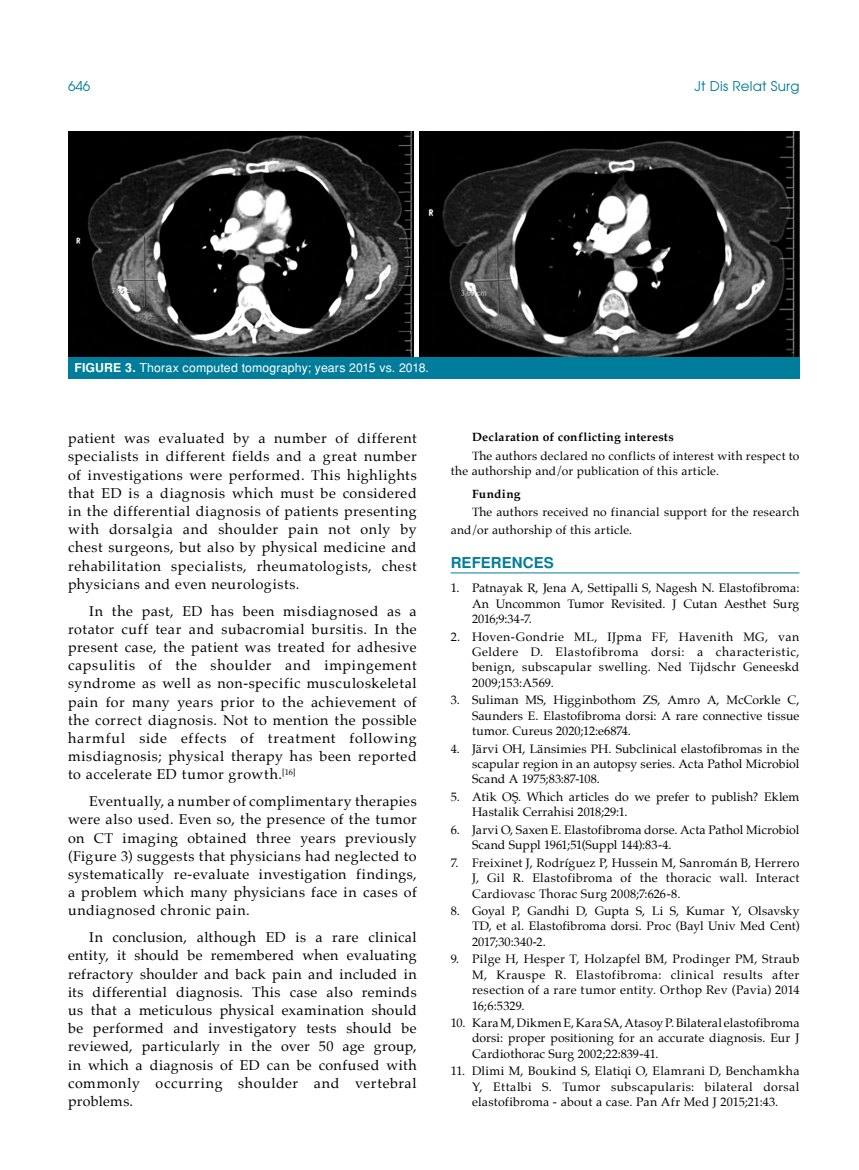
<style>
.page{position:relative;width:859px;height:1170px;background:#fff}
.page>*{position:absolute;margin:0;border:0;box-sizing:border-box;transform-origin:0 0}
.t1{font:700 15px "Helvetica Tr";letter-spacing:.005em;color:#007d9a}
.t2{font:14.25px/18.1px "Palatino";letter-spacing:.04em;color:#000;text-align:justify}
.t3{font:13.5px "Avant Garde Tr";letter-spacing:.015em;color:#007d9a}
.t4{font:12.3px/15.5px "Palatino";letter-spacing:.01em;color:#000;text-align:justify}
.t5{font:12.3px "Helvetica Normal Tr";letter-spacing:.01em;color:#fff}
.t6{font:12px/14.5px "Palatino";letter-spacing:.02em;color:#000}
.t7{font:700 12px "Palatino";letter-spacing:.025em;color:#000}
.s1{font-family:"Helvetica Tr";font-weight:700}
</style>
<div class="page">
<hr style="left:451px;top:572px;width:348px;height:1px;background:#007d9a">
<img style="left:68px;top:132px;width:731px;height:225px">
<div style="left:414px;top:131px;width:5px;height:228px;background:#fff"></div>
<div style="left:68px;top:357px;width:731px;height:21px;background:#007d9a"></div>
<p class="t3" style="left:68px;top:77px;width:24px">646</p>
<p class="t3" style="left:694px;top:77px;width:106px">Jt Dis Relat Surg</p>
<p class="t5" style="left:74px;top:360px;width:356px"><span class="s1">FIGURE 3.</span> Thorax computed tomography; years 2015 vs. 2018.</p>
<p class="t2" style="left:68px;top:429px;width:350px">patient was evaluated by a number of different specialists in different fields and a great number of investigations were performed. This highlights that ED is a diagnosis which must be considered in the differential diagnosis of patients presenting with dorsalgia and shoulder pain not only by chest surgeons, but also by physical medicine and rehabilitation specialists, rheumatologists, chest physicians and even neurologists.</p>
<p class="t2" style="left:68px;top:601px;width:350px;text-indent:21px">In the past, ED has been misdiagnosed as a rotator cuff tear and subacromial bursitis. In the present case, the patient was treated for adhesive capsulitis of the shoulder and impingement syndrome as well as non-specific musculoskeletal pain for many years prior to the achievement of the correct diagnosis. Not to mention the possible harmful side effects of treatment following misdiagnosis; physical therapy has been reported to accelerate ED tumor growth.<sup>[16]</sup></p>
<p class="t2" style="left:68px;top:792px;width:350px;text-indent:21px">Eventually, a number of complimentary therapies were also used. Even so, the presence of the tumor on CT imaging obtained three years previously (Figure 3) suggests that physicians had neglected to systematically re-evaluate investigation findings, a problem which many physicians face in cases of undiagnosed chronic pain.</p>
<p class="t2" style="left:68px;top:928px;width:350px;text-indent:21px">In conclusion, although ED is a rare clinical entity, it should be remembered when evaluating refractory shoulder and back pain and included in its differential diagnosis. This case also reminds us that a meticulous physical examination should be performed and investigatory tests should be reviewed, particularly in the over 50 age group, in which a diagnosis of ED can be confused with commonly occurring shoulder and vertebral problems.</p>
<p class="t7" style="left:472px;top:427px;width:203px">Declaration of conflicting interests</p>
<p class="t6" style="left:451px;top:448px;width:350px;text-indent:21px">The authors declared no conflicts of interest with respect to the authorship and/or publication of this article.</p>
<p class="t7" style="left:472px;top:483px;width:50px">Funding</p>
<p class="t6" style="left:451px;top:503px;width:350px;line-height:18.1px;text-indent:21px">The authors received no financial support for the research and/or authorship of this article.</p>
<p class="t1" style="left:451px;top:554px;width:104px">REFERENCES</p>
<p class="t4" style="left:472px;top:580px;width:329px;text-indent:-21px">1. Patnayak R, Jena A, Settipalli S, Nagesh N. Elastofibroma:<br>An Uncommon Tumor Revisited. J Cutan Aesthet Surg 2016;9:34-7.</p>
<p class="t4" style="left:472px;top:628px;width:329px;text-indent:-21px">2. Hoven-Gondrie ML, IJpma FF, Havenith MG, van Geldere D. Elastofibroma dorsi: a characteristic, benign, subscapular swelling. Ned Tijdschr Geneeskd 2009;153:A569.</p>
<p class="t4" style="left:472px;top:692px;width:329px;text-indent:-21px">3. Suliman MS, Higginbothom ZS, Amro A, McCorkle C, Saunders E. Elastofibroma dorsi: A rare connective tissue tumor. Cureus 2020;12:e6874.</p>
<p class="t4" style="left:472px;top:740px;width:329px;text-indent:-21px">4. Järvi OH, Länsimies PH. Subclinical elastofibromas in the scapular region in an autopsy series. Acta Pathol Microbiol Scand A 1975;83:87-108.</p>
<p class="t4" style="left:472px;top:788px;width:329px;text-indent:-21px">5. Atik OŞ. Which articles do we prefer to publish? Eklem<br>Hastalik Cerrahisi 2018;29:1.</p>
<p class="t4" style="left:472px;top:821px;width:329px;text-indent:-21px">6. Jarvi O, Saxen E. Elastofibroma dorse. Acta Pathol Microbiol<br>Scand Suppl 1961;51(Suppl 144):83-4.</p>
<p class="t4" style="left:472px;top:854px;width:329px;text-indent:-21px">7. Freixinet J, Rodríguez P, Hussein M, Sanromán B, Herrero J, Gil R. Elastofibroma of the thoracic wall. Interact Cardiovasc Thorac Surg 2008;7:626-8.</p>
<p class="t4" style="left:472px;top:903px;width:329px;text-indent:-21px">8. Goyal P, Gandhi D, Gupta S, Li S, Kumar Y, Olsavsky TD, et al. Elastofibroma dorsi. Proc (Bayl Univ Med Cent)<br>2017;30:340-2.</p>
<p class="t4" style="left:472px;top:951px;width:329px;text-indent:-21px">9. Pilge H, Hesper T, Holzapfel BM, Prodinger PM, Straub M, Krauspe R. Elastofibroma: clinical results after resection of a rare tumor entity. Orthop Rev (Pavia) 2014<br>16;6:5329.</p>
<p class="t4" style="left:472px;top:1014px;width:329px;text-indent:-21px">10. Kara M, Dikmen E, Kara SA, Atasoy P. Bilateral elastofibroma dorsi: proper positioning for an accurate diagnosis. Eur J Cardiothorac Surg 2002;22:839-41.</p>
<p class="t4" style="left:472px;top:1063px;width:329px;text-indent:-21px">11. Dlimi M, Boukind S, Elatiqi O, Elamrani D, Benchamkha Y, Ettalbi S. Tumor subscapularis: bilateral dorsal elastofibroma - about a case. Pan Afr Med J 2015;21:43.</p>
</div>
